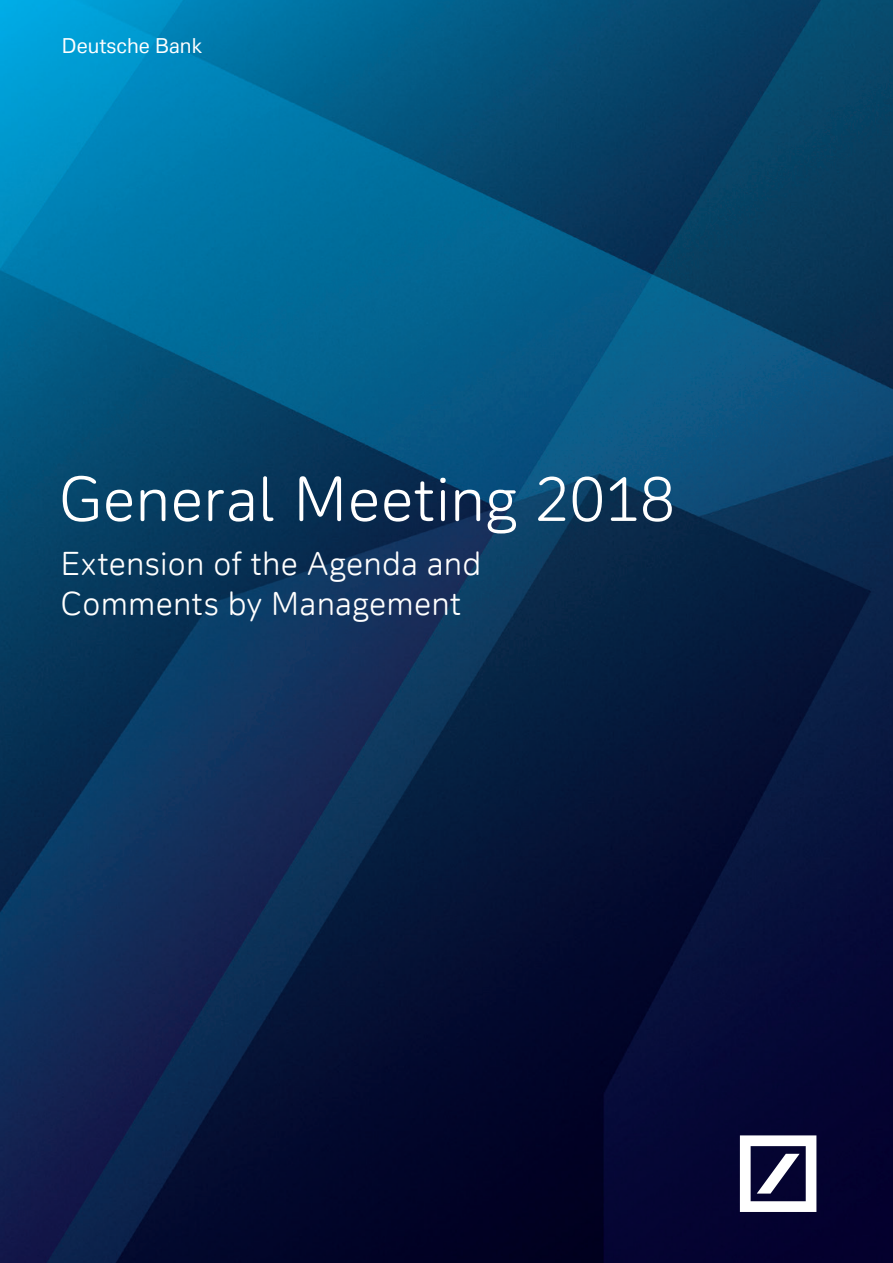
<style>
.page{position:relative;width:893px;height:1263px;background:#fff}
.page>*{position:absolute;margin:0;border:0;box-sizing:border-box;transform-origin:0 0}
.t1{font:60px "Deutsche Bank Display";color:#fff}
.t2{font:31.5px/40.5px "Deutsche Bank Display";letter-spacing:.005em;color:#fff}
.t3{font:20.25px "Deutsche Bank Text";color:#fff}
</style>
<div class="page">
<img style="left:0;top:0;width:893px;height:1263px">
<svg style="left:740px;top:1135px;width:76px;height:77px"></svg>
<p class="t3" style="left:62px;top:33px;width:142px">Deutsche Bank</p>
<h1 class="t1" style="left:59px;top:462px;width:618px">General Meeting 2018</h1>
<p class="t2" style="left:60px;top:543px;width:423px">Extension of the Agenda and<br>Comments by Management</p>
</div>
